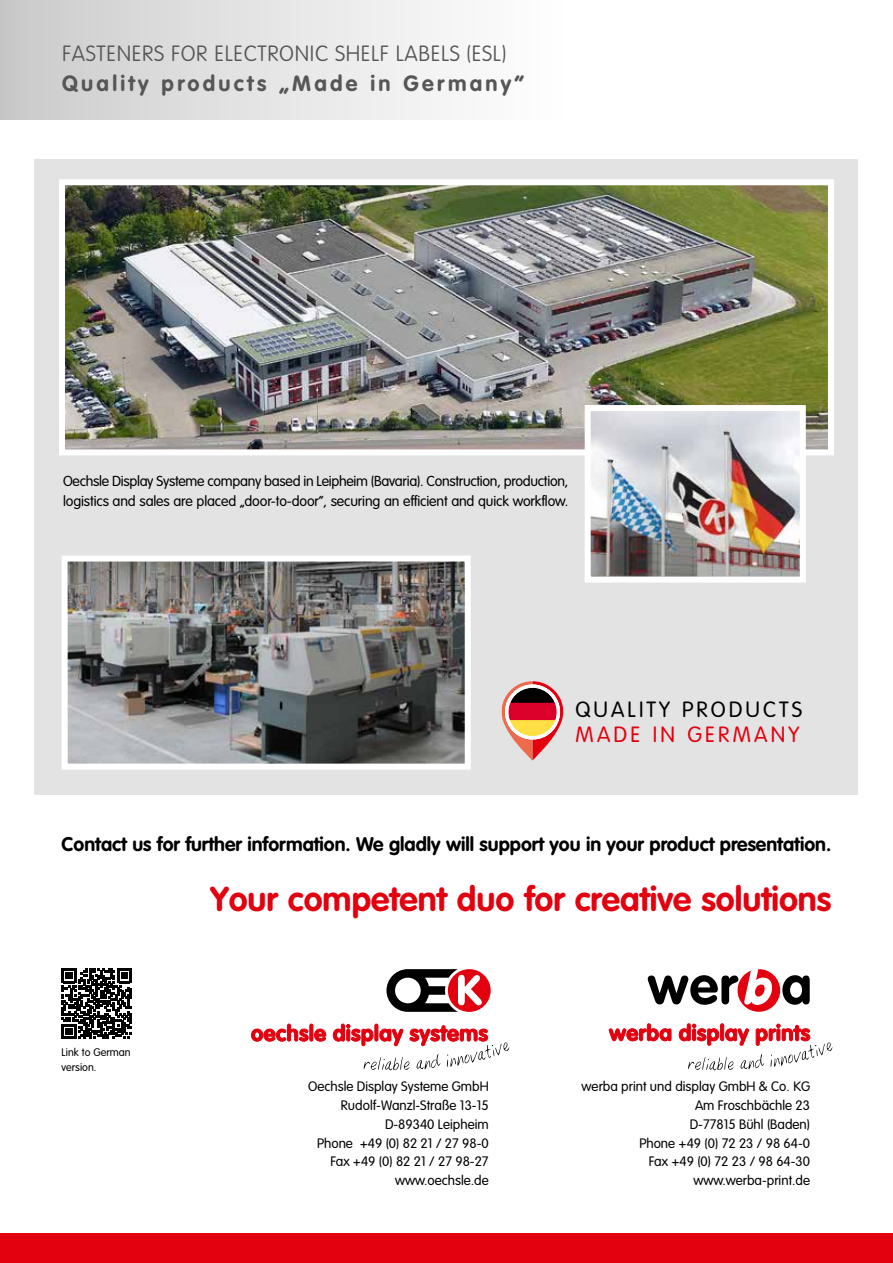
<style>
.page{position:relative;width:893px;height:1263px;background:#fff}
.page>*{position:absolute;margin:0;border:0;box-sizing:border-box;transform-origin:0 0}
.t1{font:700 34.05px "VAG Rounded Std";color:#e3000f}
.t2{font:100 21.75px "VAG Rounded Std";letter-spacing:.03em;color:#565656}
.t3{font:700 21.75px "VAG Rounded Std";letter-spacing:.15em;color:#565656}
.t4{font:300 21.75px "VAG Rounded Std";letter-spacing:.14em;color:#000}
.t5{font:300 21.75px "VAG Rounded Std";letter-spacing:.15em;color:#e3000f}
.t6{font:700 19.5px "VAG Rounded Std";color:#000}
.t7{font:300 14.25px/20.2px "VAG Rounded Std";letter-spacing:-.02em;color:#000}
.t8{font:300 13.5px/18.8px "VAG Rounded Std";color:#000;text-align:right}
.t9{font:300 10.8px/14.9px "VAG Rounded Std";color:#000}
</style>
<div class="page">
<div style="left:35px;top:160px;width:823px;height:635px;background:#e3e3e3"></div>
<img style="left:66px;top:186px;width:761px;height:262px">
<div style="left:59px;top:179px;width:775px;height:276px;border:6px solid #fff"></div>
<div style="left:0;top:1233px;width:893px;height:30px;background:#e3000f"></div>
<img style="left:592px;top:412px;width:207px;height:164px">
<div style="left:585px;top:405px;width:221px;height:178px;border:6px solid #fff"></div>
<img style="left:69px;top:562px;width:395px;height:201px">
<div style="left:62px;top:555px;width:409px;height:215px;border:6px solid #fff"></div>
<div style="left:0;top:0;width:563px;height:119px;background:linear-gradient(to right,#cbcbca,#fff)"></div>
<svg style="left:502px;top:681px;width:61px;height:80px"></svg>
<svg style="left:609px;top:1024px;width:62px;height:17px"></svg>
<svg style="left:679px;top:1024px;width:153px;height:46px"></svg>
<svg style="left:648px;top:969px;width:162px;height:43px"></svg>
<div style="left:310px;top:1024px;width:3px;height:17px;border:1px solid #e3000f;border-radius:2px"></div>
<svg style="left:314px;top:1029px;width:12px;height:12px"></svg>
<svg style="left:333px;top:1024px;width:176px;height:46px"></svg>
<svg style="left:251px;top:1024px;width:57px;height:17px"></svg>
<svg style="left:386px;top:969px;width:105px;height:43px"></svg>
<svg style="left:62px;top:968px;width:70px;height:71px"></svg>
<h2 class="t2" style="left:62px;top:41px;width:445px">FASTENERS FOR ELECTRONIC SHELF LABELS (ESL)</h2>
<h2 class="t3" style="left:62px;top:70px;width:463px">Quality products „Made in Germany“</h2>
<p class="t7" style="left:63px;top:471px;width:507px">Oechsle Display Systeme company based in Leipheim (Bavaria). Construction, production, logistics and sales are placed „door-to-door“, securing an efficient and quick workflow.</p>
<h2 class="t4" style="left:576px;top:697px;width:228px">QUALITY PRODUCTS</h2>
<h2 class="t5" style="left:576px;top:722px;width:225px">MADE IN GERMANY</h2>
<h3 class="t6" style="left:62px;top:832px;width:771px">Contact us for further information. We gladly will support you in your product presentation.</h3>
<p class="t9" style="left:62px;top:1045px;width:70px">Link to German version.</p>
<h1 class="t1" style="left:210px;top:879px;width:622px">Your competent duo for creative solutions</h1>
<p class="t8" style="left:308px;top:1078px;width:182px">Oechsle Display Systeme GmbH<br>Rudolf-Wanzl-Straße 13-15<br>D-89340 Leipheim<br>Phone +49 (0) 82 21 / 27 98-0<br>Fax +49 (0) 82 21 / 27 98-27 www.oechsle.de</p>
<p class="t8" style="left:582px;top:1078px;width:230px">werba print und display GmbH &amp; Co. KG<br>Am Froschbächle 23<br>D-77815 Bühl (Baden)<br>Phone +49 (0) 72 23 / 98 64-0<br>Fax +49 (0) 72 23 / 98 64-30 www.werba-print.de</p>
</div>
